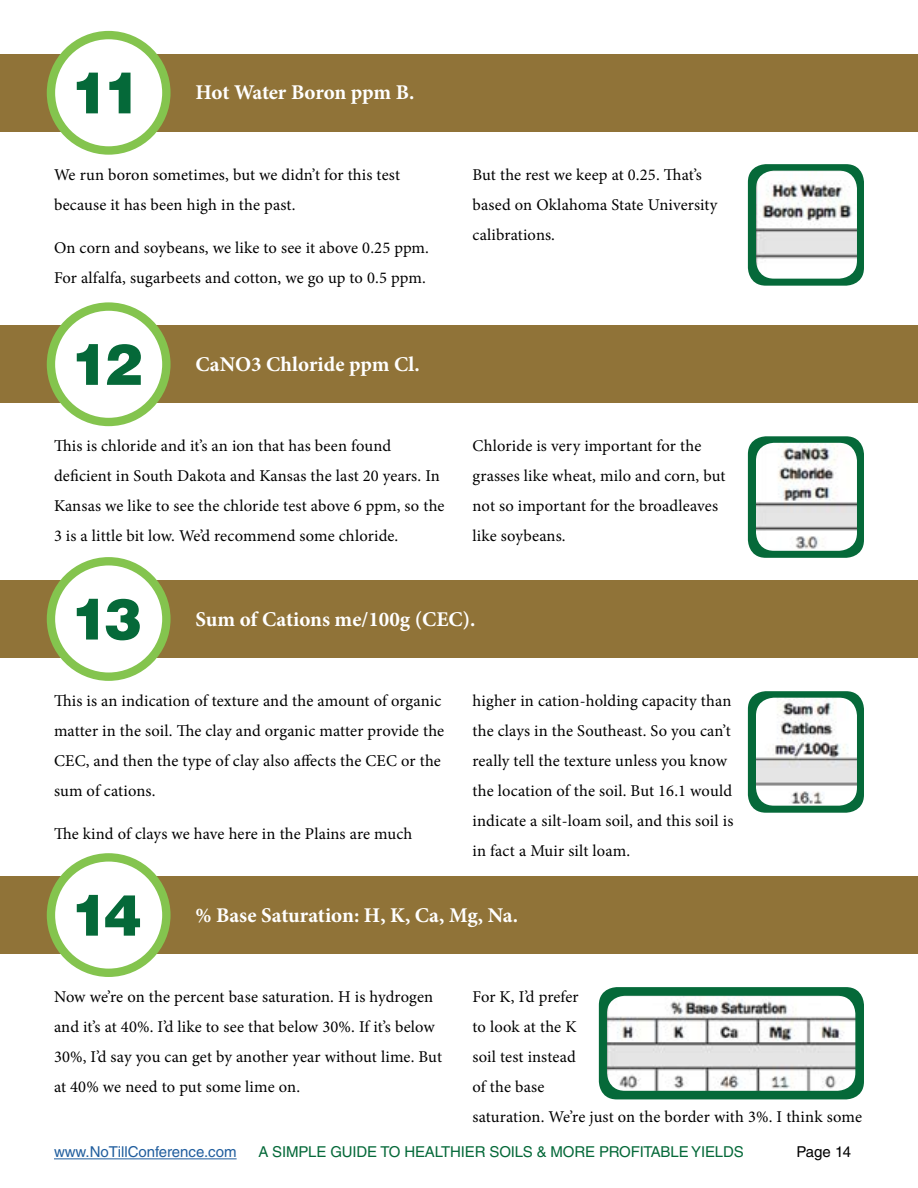
<style>
.page{position:relative;width:918px;height:1188px;background:#fff}
.page>*{position:absolute;margin:0;border:0;box-sizing:border-box;transform-origin:0 0}
.t1{font:900 57px "Helvetica LT Std";letter-spacing:-.095em;color:#056939}
.t2{font:700 21px "Minion Pro";color:#fff}
.t3{font:16.5px/30px "Minion Pro";letter-spacing:.005em;color:#000}
.t4{font:15px "Helvetica LT Std";letter-spacing:-.01em;color:#056939}
.t5{font:15px "Helvetica LT Std";color:#215e9e}
.t6{font:15px "Helvetica LT Std";letter-spacing:-.02em;color:#000}
</style>
<div class="page">
<hr style="left:54px;top:1158px;width:183px;height:1px;background:#215e9e">
<div style="left:599px;top:987px;width:265px;height:112px;background:#056939;border-radius:18px"></div>
<img style="left:607px;top:996px;width:248px;height:95px">
<div style="left:0;top:54px;width:918px;height:78px;background:#907338"></div>
<div style="left:0;top:325px;width:918px;height:78px;background:#907338"></div>
<div style="left:0;top:580px;width:918px;height:78px;background:#907338"></div>
<div style="left:0;top:876px;width:918px;height:78px;background:#907338"></div>
<div style="left:47px;top:31px;width:124px;height:124px;background:#84c44e;border-radius:50%"></div>
<div style="left:47px;top:302px;width:124px;height:124px;background:#84c44e;border-radius:50%"></div>
<div style="left:47px;top:557px;width:124px;height:124px;background:#84c44e;border-radius:50%"></div>
<div style="left:47px;top:853px;width:124px;height:124px;background:#84c44e;border-radius:50%"></div>
<div style="left:55px;top:39px;width:107px;height:107px;background:#fff;border-radius:50%"></div>
<div style="left:55px;top:311px;width:107px;height:107px;background:#fff;border-radius:50%"></div>
<div style="left:55px;top:565px;width:107px;height:108px;background:#fff;border-radius:50%"></div>
<div style="left:55px;top:862px;width:107px;height:107px;background:#fff;border-radius:50%"></div>
<div style="left:748px;top:164px;width:116px;height:122px;background:#056939;border-radius:18px"></div>
<img style="left:756px;top:171px;width:101px;height:108px">
<div style="left:748px;top:436px;width:116px;height:122px;background:#056939;border-radius:18px"></div>
<img style="left:756px;top:443px;width:101px;height:108px">
<div style="left:748px;top:691px;width:116px;height:122px;background:#056939;border-radius:18px"></div>
<img style="left:756px;top:698px;width:101px;height:108px">
<h1 class="t1" style="left:71px;top:56px;width:72px">11</h1>
<p class="t2" style="left:195px;top:78px;width:220px">Hot Water Boron ppm B.</p>
<p class="t3" style="left:54px;top:159px;width:348px">We run boron sometimes, but we didn’t for this test because it has been high in the past.</p>
<p class="t3" style="left:54px;top:233px;width:377px">On corn and soybeans, we like to see it above 0.25 ppm.<br>For alfalfa, sugarbeets and cotton, we go up to 0.5 ppm.</p>
<h1 class="t1" style="left:71px;top:327px;width:72px">12</h1>
<p class="t2" style="left:195px;top:349px;width:226px">CaNO3 Chloride ppm Cl.</p>
<p class="t3" style="left:473px;top:159px;width:246px">But the rest we keep at 0.25. That’s based on Oklahoma State University calibrations.</p>
<p class="t3" style="left:54px;top:431px;width:392px">This is chloride and it’s an ion that has been found deficient in South Dakota and Kansas the last 20 years. In Kansas we like to see the chloride test above 6 ppm, so the 3 is a little bit low. We’d recommend some chloride.</p>
<p class="t3" style="left:473px;top:431px;width:255px">Chloride is very important for the grasses like wheat, milo and corn, but not so important for the broadleaves like soybeans.</p>
<h1 class="t1" style="left:71px;top:582px;width:72px">13</h1>
<p class="t2" style="left:195px;top:604px;width:282px">Sum of Cations me/100g (CEC).</p>
<p class="t3" style="left:54px;top:686px;width:392px">This is an indication of texture and the amount of organic matter in the soil. The clay and organic matter provide the CEC, and then the type of clay also affects the CEC or the sum of cations.</p>
<p class="t3" style="left:54px;top:819px;width:360px">The kind of clays we have here in the Plains are much</p>
<p class="t3" style="left:473px;top:686px;width:262px">higher in cation-holding capacity than the clays in the Southeast. So you can’t really tell the texture unless you know the location of the soil. But 16.1 would indicate a silt-loam soil, and this soil is in fact a Muir silt loam.</p>
<h1 class="t1" style="left:71px;top:878px;width:72px">14</h1>
<p class="t2" style="left:195px;top:900px;width:324px">% Base Saturation: H, K, Ca, Mg, Na.</p>
<p class="t3" style="left:54px;top:982px;width:390px">Now we’re on the percent base saturation. H is hydrogen and it’s at 40%. I’d like to see that below 30%. If it’s below 30%, I’d say you can get by another year without lime. But at 40% we need to put some lime on.</p>
<p class="t3" style="left:473px;top:982px;width:391px">For K, I’d prefer<br>to look at the K<br>soil test instead<br>of the base<br>saturation. We’re just on the border with 3%. I think some</p>
<p class="t5" style="left:54px;top:1143px;width:184px">www.NoTillConference.com</p>
<p class="t4" style="left:258px;top:1143px;width:487px">A SIMPLE GUIDE TO HEALTHIER SOILS &amp; MORE PROFITABLE YIELDS</p>
<p class="t6" style="left:797px;top:1143px;width:56px">Page 14</p>
</div>
